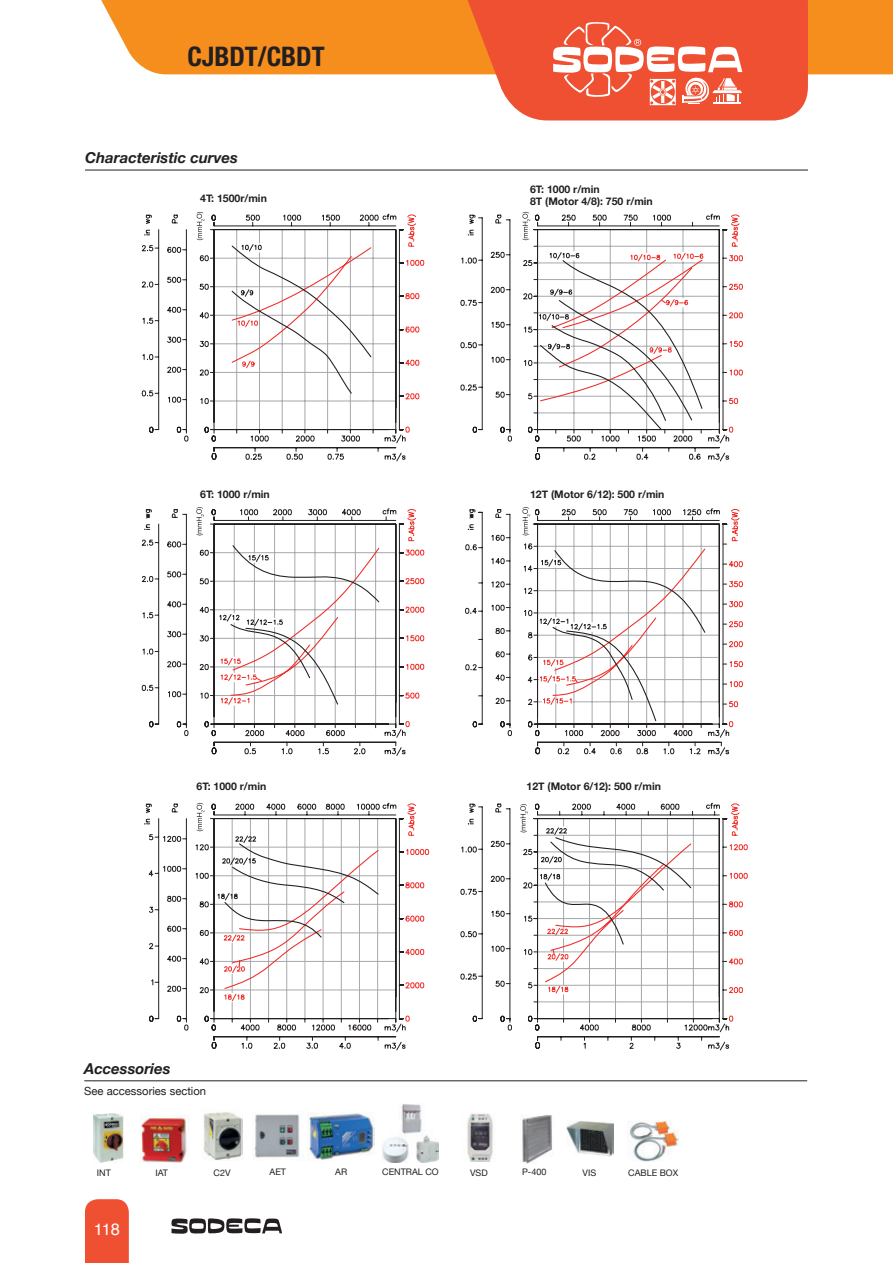
<style>
.page{position:relative;width:893px;height:1263px;background:#fff}
.page>*{position:absolute;margin:0;border:0;box-sizing:border-box;transform-origin:0 0}
.t1{font:700 condensed 27px "Helvetica Neue";color:#231f20}
.t2{font:16.5px "Helvetica";color:#fff}
.SUBTITOL{font:italic 700 15px "Helvetica Neue";color:#231f20}
.TEXT_SUBTITOL8PT{font:11.25px "Helvetica Neue";color:#231f20}
.GRAFICA_OK{font:700 10.5px "Helvetica Neue";color:#231f20}
.TEXT_SUBTITOL8PT-2{font:9px "Helvetica Neue";color:#231f20}
</style>
<div class="page">
<div style="left:85px;top:1199px;width:44px;height:64px;background:#ef5032"></div>
<svg style="left:171px;top:1218px;width:111px;height:16px"></svg>
<div style="left:101px;top:0;width:792px;height:74px;background:#f68e1e"></div>
<svg style="left:456px;top:0;width:352px;height:120px"></svg>
<hr style="left:85px;top:170px;width:723px;height:1px;background:#231f20">
<hr style="left:84px;top:1080px;width:723px;height:1px;background:#231f20">
<img style="left:93px;top:1114px;width:31px;height:49px">
<img style="left:203px;top:1112px;width:39px;height:48px">
<img style="left:141px;top:1116px;width:46px;height:47px">
<img style="left:308px;top:1113px;width:66px;height:47px">
<img style="left:567px;top:1121px;width:47px;height:35px">
<img style="left:628px;top:1120px;width:51px;height:41px">
<img style="left:254px;top:1114px;width:46px;height:44px">
<img style="left:382px;top:1104px;width:57px;height:59px">
<img style="left:467px;top:1113px;width:26px;height:49px">
<img style="left:522px;top:1115px;width:30px;height:49px">
<svg style="left:407px;top:214px;width:17px;height:85px"></svg>
<svg style="left:461px;top:257px;width:6px;height:7px"></svg>
<svg style="left:730px;top:214px;width:13px;height:219px"></svg>
<svg style="left:141px;top:213px;width:266px;height:247px"></svg>
<svg style="left:231px;top:230px;width:141px;height:165px"></svg>
<svg style="left:467px;top:213px;width:263px;height:249px"></svg>
<svg style="left:730px;top:581px;width:13px;height:124px"></svg>
<svg style="left:730px;top:561px;width:13px;height:6px"></svg>
<svg style="left:730px;top:803px;width:18px;height:219px"></svg>
<svg style="left:141px;top:508px;width:589px;height:248px"></svg>
<svg style="left:230px;top:544px;width:476px;height:178px"></svg>
<svg style="left:144px;top:802px;width:586px;height:249px"></svg>
<svg style="left:223px;top:836px;width:15px;height:109px"></svg>
<svg style="left:534px;top:818px;width:158px;height:200px"></svg>
<svg style="left:219px;top:524px;width:19px;height:172px"></svg>
<svg style="left:238px;top:299px;width:429px;height:668px"></svg>
<svg style="left:197px;top:212px;width:7px;height:28px"></svg>
<svg style="left:522px;top:212px;width:182px;height:221px"></svg>
<svg style="left:522px;top:507px;width:8px;height:28px"></svg>
<svg style="left:196px;top:507px;width:8px;height:28px"></svg>
<svg style="left:520px;top:804px;width:8px;height:28px"></svg>
<svg style="left:197px;top:803px;width:7px;height:28px"></svg>
<p class="t1" style="left:187px;top:40px;width:139px">CJBDT/CBDT</p>
<p class="SUBTITOL" style="left:85px;top:146px;width:154px">Characteristic curves</p>
<p class="GRAFICA_OK" style="left:200px;top:190px;width:68px">4T: 1500r/min</p>
<p class="GRAFICA_OK" style="left:530px;top:181px;width:71px">6T: 1000 r/min</p>
<p class="GRAFICA_OK" style="left:530px;top:193px;width:124px">8T (Motor 4/8): 750 r/min</p>
<p class="GRAFICA_OK" style="left:200px;top:486px;width:71px">6T: 1000 r/min</p>
<p class="GRAFICA_OK" style="left:530px;top:486px;width:136px">12T (Motor 6/12): 500 r/min</p>
<p class="GRAFICA_OK" style="left:197px;top:778px;width:71px">6T: 1000 r/min</p>
<p class="GRAFICA_OK" style="left:527px;top:778px;width:136px">12T (Motor 6/12): 500 r/min</p>
<p class="SUBTITOL" style="left:84px;top:1057px;width:88px">Accessories</p>
<p class="TEXT_SUBTITOL8PT" style="left:84px;top:1083px;width:123px">See accessories section</p>
<p class="TEXT_SUBTITOL8PT-2" style="left:97px;top:1166px;width:15px">INT</p>
<p class="TEXT_SUBTITOL8PT-2" style="left:155px;top:1166px;width:14px">IAT</p>
<p class="TEXT_SUBTITOL8PT-2" style="left:214px;top:1166px;width:19px">C2V</p>
<p class="TEXT_SUBTITOL8PT-2" style="left:270px;top:1165px;width:18px">AET</p>
<p class="TEXT_SUBTITOL8PT-2" style="left:335px;top:1165px;width:13px">AR</p>
<p class="TEXT_SUBTITOL8PT-2" style="left:382px;top:1165px;width:58px">CENTRAL CO</p>
<p class="TEXT_SUBTITOL8PT-2" style="left:470px;top:1166px;width:19px">VSD</p>
<p class="TEXT_SUBTITOL8PT-2" style="left:522px;top:1165px;width:26px">P-400</p>
<p class="TEXT_SUBTITOL8PT-2" style="left:583px;top:1166px;width:15px">VIS</p>
<p class="TEXT_SUBTITOL8PT-2" style="left:628px;top:1166px;width:52px">CABLE BOX</p>
<h2 class="t2" style="left:94px;top:1216px;width:28px">118</h2>
</div>
